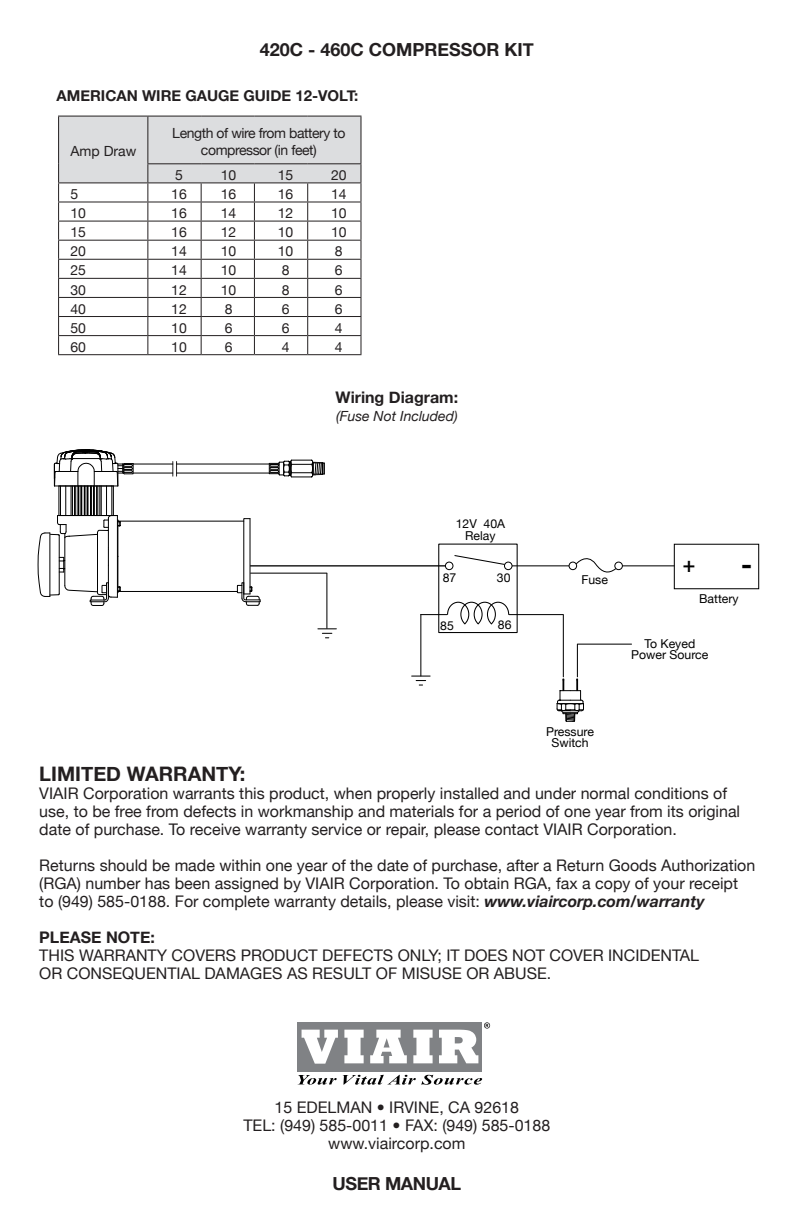
<style>
.page{position:relative;width:792px;height:1224px;background:#fff}
.page>*{position:absolute;margin:0;border:0;box-sizing:border-box;transform-origin:0 0}
.t1{font:700 32.2px "Myriad";color:#000}
.t2{font:700 21px "Myriad";color:#000}
.t3{font:700 20px "Helvetica Neue";color:#231f20}
.t4{font:700 18px "Helvetica Neue";color:#231f20}
.t5{font:700 18px "Helvetica Neue";letter-spacing:-.025em;color:#231f20}
.t6{font:16px/18px "Helvetica Neue";color:#231f20}
.t7{font:700 16px "Helvetica Neue";color:#231f20}
.t8{font:700 15px "Helvetica Neue";color:#231f20}
.t9{font:14.2px/14.2px "Helvetica Neue";color:#000}
.t10{font:14px "Helvetica Neue";color:#231f20}
.t11{font:14px/16.8px "Helvetica Neue";letter-spacing:-.03em;color:#231f20;text-align:center}
.t12{font:italic 14px "Helvetica Neue";color:#231f20}
.t13{font:12.2px/11.8px "Helvetica Neue";color:#000;text-align:center}
.s1{font-weight:700;font-style:italic}
</style>
<div class="page">
<svg style="left:172px;top:462px;width:5px;height:14px"></svg>
<hr style="left:133px;top:473px;width:40px;height:1px;background:#000">
<hr style="left:133px;top:464px;width:40px;height:1px;background:#000">
<hr style="left:177px;top:473px;width:92px;height:1px;background:#000">
<hr style="left:177px;top:464px;width:92px;height:1px;background:#000">
<hr style="left:118px;top:521px;width:126px;height:1px;background:#000">
<hr style="left:118px;top:591px;width:119px;height:1px;background:#000">
<svg style="left:236px;top:518px;width:25px;height:88px"></svg>
<svg style="left:37px;top:449px;width:101px;height:157px"></svg>
<hr style="left:251px;top:565px;width:198px;height:2px;background:#000">
<hr style="left:251px;top:573px;width:76px;height:1px;background:#000">
<hr style="left:326px;top:573px;width:1px;height:55px;background:#000">
<svg style="left:318px;top:628px;width:18px;height:10px"></svg>
<hr style="left:420px;top:615px;width:1px;height:61px;background:#000">
<hr style="left:509px;top:614px;width:54px;height:1px;background:#000">
<hr style="left:511px;top:565px;width:62px;height:1px;background:#000">
<hr style="left:619px;top:565px;width:55px;height:1px;background:#000">
<svg style="left:412px;top:676px;width:18px;height:10px"></svg>
<div style="left:569px;top:562px;width:8px;height:8px;background:#fff;border-radius:50%"></div>
<div style="left:569px;top:562px;width:8px;height:8px;border:1px solid #000;border-radius:50%"></div>
<div style="left:504px;top:562px;width:8px;height:8px;border:1px solid #000;border-radius:50%"></div>
<div style="left:445px;top:562px;width:8px;height:8px;background:#fff;border-radius:50%"></div>
<div style="left:445px;top:562px;width:8px;height:8px;border:1px solid #000;border-radius:50%"></div>
<div style="left:615px;top:562px;width:7px;height:8px;background:#fff;border-radius:50%"></div>
<div style="left:615px;top:562px;width:8px;height:8px;border:1px solid #000;border-radius:50%"></div>
<svg style="left:576px;top:558px;width:41px;height:15px"></svg>
<div style="left:674px;top:544px;width:85px;height:45px;border:1px solid #000"></div>
<svg style="left:454px;top:555px;width:51px;height:11px"></svg>
<svg style="left:421px;top:601px;width:89px;height:24px"></svg>
<hr style="left:563px;top:615px;width:1px;height:62px;background:#000">
<hr style="left:577px;top:644px;width:55px;height:1px;background:#000">
<hr style="left:577px;top:644px;width:1px;height:33px;background:#000">
<svg style="left:269px;top:459px;width:56px;height:19px"></svg>
<svg style="left:557px;top:679px;width:27px;height:43px"></svg>
<div style="left:297px;top:1022px;width:185px;height:49px;background:#808285"></div>
<svg style="left:302px;top:1030px;width:36px;height:34px"></svg>
<svg style="left:344px;top:1030px;width:20px;height:33px"></svg>
<svg style="left:370px;top:1030px;width:37px;height:33px"></svg>
<svg style="left:413px;top:1030px;width:20px;height:33px"></svg>
<svg style="left:439px;top:1030px;width:39px;height:33px"></svg>
<svg style="left:298px;top:1075px;width:39px;height:10px"></svg>
<svg style="left:343px;top:1075px;width:139px;height:10px"></svg>
<svg style="left:484px;top:1022px;width:6px;height:7px"></svg>
<hr style="left:58px;top:354px;width:90px;height:1px;background:#231f20">
<hr style="left:148px;top:354px;width:53px;height:1px;background:#231f20">
<hr style="left:201px;top:354px;width:53px;height:1px;background:#231f20">
<hr style="left:254px;top:354px;width:54px;height:1px;background:#231f20">
<hr style="left:308px;top:354px;width:53px;height:1px;background:#231f20">
<svg style="left:58px;top:116px;width:303px;height:238px"></svg>
<hr style="left:148px;top:182px;width:53px;height:1px;background:#231f20">
<hr style="left:201px;top:182px;width:53px;height:1px;background:#231f20">
<hr style="left:254px;top:182px;width:54px;height:1px;background:#231f20">
<hr style="left:308px;top:182px;width:53px;height:1px;background:#231f20">
<p class="t4" style="left:260px;top:38px;width:276px">420C - 460C COMPRESSOR KIT</p>
<p class="t8" style="left:57px;top:86px;width:303px">AMERICAN WIRE GAUGE GUIDE 12-VOLT:</p>
<p class="t10" style="left:70px;top:143px;width:67px">Amp Draw</p>
<p class="t11" style="left:172px;top:125px;width:175px">Length of wire from battery to compressor (in feet)</p>
<p class="t10" style="left:175px;top:167px;width:9px">5</p>
<p class="t10" style="left:221px;top:167px;width:17px">10</p>
<p class="t10" style="left:278px;top:167px;width:17px">15</p>
<p class="t10" style="left:331px;top:167px;width:17px">20</p>
<p class="t10" style="left:70px;top:186px;width:9px">5</p>
<p class="t10" style="left:171px;top:186px;width:17px">16</p>
<p class="t10" style="left:221px;top:186px;width:17px">16</p>
<p class="t10" style="left:278px;top:186px;width:17px">16</p>
<p class="t10" style="left:331px;top:186px;width:17px">14</p>
<p class="t10" style="left:70px;top:205px;width:17px">10</p>
<p class="t10" style="left:171px;top:205px;width:17px">16</p>
<p class="t10" style="left:221px;top:205px;width:17px">14</p>
<p class="t10" style="left:278px;top:205px;width:17px">12</p>
<p class="t10" style="left:331px;top:205px;width:17px">10</p>
<p class="t10" style="left:70px;top:224px;width:17px">15</p>
<p class="t10" style="left:171px;top:224px;width:17px">16</p>
<p class="t10" style="left:221px;top:224px;width:17px">12</p>
<p class="t10" style="left:278px;top:224px;width:17px">10</p>
<p class="t10" style="left:331px;top:224px;width:17px">10</p>
<p class="t10" style="left:70px;top:243px;width:17px">20</p>
<p class="t10" style="left:171px;top:243px;width:17px">14</p>
<p class="t10" style="left:221px;top:243px;width:17px">10</p>
<p class="t10" style="left:278px;top:243px;width:17px">10</p>
<p class="t10" style="left:335px;top:243px;width:9px">8</p>
<p class="t10" style="left:70px;top:262px;width:17px">25</p>
<p class="t10" style="left:171px;top:262px;width:17px">14</p>
<p class="t10" style="left:221px;top:262px;width:17px">10</p>
<p class="t10" style="left:282px;top:262px;width:9px">8</p>
<p class="t10" style="left:335px;top:262px;width:9px">6</p>
<p class="t10" style="left:70px;top:281px;width:17px">30</p>
<p class="t10" style="left:171px;top:281px;width:17px">12</p>
<p class="t10" style="left:221px;top:281px;width:17px">10</p>
<p class="t10" style="left:282px;top:281px;width:9px">8</p>
<p class="t10" style="left:335px;top:281px;width:9px">6</p>
<p class="t10" style="left:70px;top:300px;width:17px">40</p>
<p class="t10" style="left:171px;top:300px;width:17px">12</p>
<p class="t10" style="left:225px;top:300px;width:9px">8</p>
<p class="t10" style="left:282px;top:300px;width:9px">6</p>
<p class="t10" style="left:335px;top:300px;width:9px">6</p>
<p class="t10" style="left:70px;top:319px;width:17px">50</p>
<p class="t10" style="left:171px;top:319px;width:17px">10</p>
<p class="t10" style="left:225px;top:319px;width:9px">6</p>
<p class="t10" style="left:282px;top:319px;width:9px">6</p>
<p class="t10" style="left:335px;top:319px;width:9px">4</p>
<p class="t10" style="left:70px;top:338px;width:17px">60</p>
<p class="t10" style="left:171px;top:338px;width:17px">10</p>
<p class="t10" style="left:225px;top:338px;width:9px">6</p>
<p class="t10" style="left:282px;top:338px;width:9px">4</p>
<p class="t10" style="left:335px;top:338px;width:9px">4</p>
<p class="t7" style="left:336px;top:387px;width:124px">Wiring Diagram:</p>
<p class="t12" style="left:336px;top:408px;width:123px">(Fuse Not Included)</p>
<p class="t13" style="left:456px;top:517px;width:51px">12V 40A<br>Relay</p>
<p class="t13" style="left:443px;top:572px;width:15px">87</p>
<p class="t13" style="left:440px;top:620px;width:15px">85</p>
<p class="t13" style="left:497px;top:572px;width:15px">30</p>
<p class="t13" style="left:498px;top:619px;width:15px">86</p>
<p class="t13" style="left:581px;top:574px;width:28px">Fuse</p>
<p class="t2" style="left:683px;top:554px;width:14px">+</p>
<p class="t1" style="left:742px;top:547px;width:12px">-</p>
<p class="t13" style="left:699px;top:593px;width:41px">Battery</p>
<p class="t13" style="left:631px;top:637px;width:79px">To Keyed<br>Power Source</p>
<p class="t13" style="left:546px;top:725px;width:49px">Pressure<br>Switch</p>
<p class="t3" style="left:39px;top:762px;width:208px">LIMITED WARRANTY:</p>
<p class="t6" style="left:39px;top:784px;width:702px">VIAIR Corporation warrants this product, when properly installed and under normal conditions of use, to be free from defects in workmanship and materials for a period of one year from its original date of purchase. To receive warranty service or repair, please contact VIAIR Corporation.</p>
<p class="t6" style="left:39px;top:856px;width:718px">Returns should be made within one year of the date of purchase, after a Return Goods Authorization (RGA) number has been assigned by VIAIR Corporation. To obtain RGA, fax a copy of your receipt to (949) 585-0188. For complete warranty details, please visit: <span class="s1">www.viaircorp.com/warranty</span></p>
<p class="t7" style="left:39px;top:928px;width:117px">PLEASE NOTE:</p>
<p class="t6" style="left:39px;top:946px;width:661px">THIS WARRANTY COVERS PRODUCT DEFECTS ONLY; IT DOES NOT COVER INCIDENTAL</p>
<p class="t6" style="left:39px;top:964px;width:514px">OR CONSEQUENTIAL DAMAGES AS RESULT OF MISUSE OR ABUSE.</p>
<p class="t9" style="left:33px;top:790px;width:107px">15 Edelman<br>Irvine, CA 92618<br>949-585-0011</p>
<p class="t6" style="left:275px;top:1098px;width:246px">15 EDELMAN • IRVINE, CA 92618</p>
<p class="t6" style="left:243px;top:1116px;width:308px">TEL: (949) 585-0011 • FAX: (949) 585-0188</p>
<p class="t6" style="left:328px;top:1134px;width:139px">www.viaircorp.com</p>
<p class="t5" style="left:333px;top:1173px;width:130px">USER MANUAL</p>
</div>
